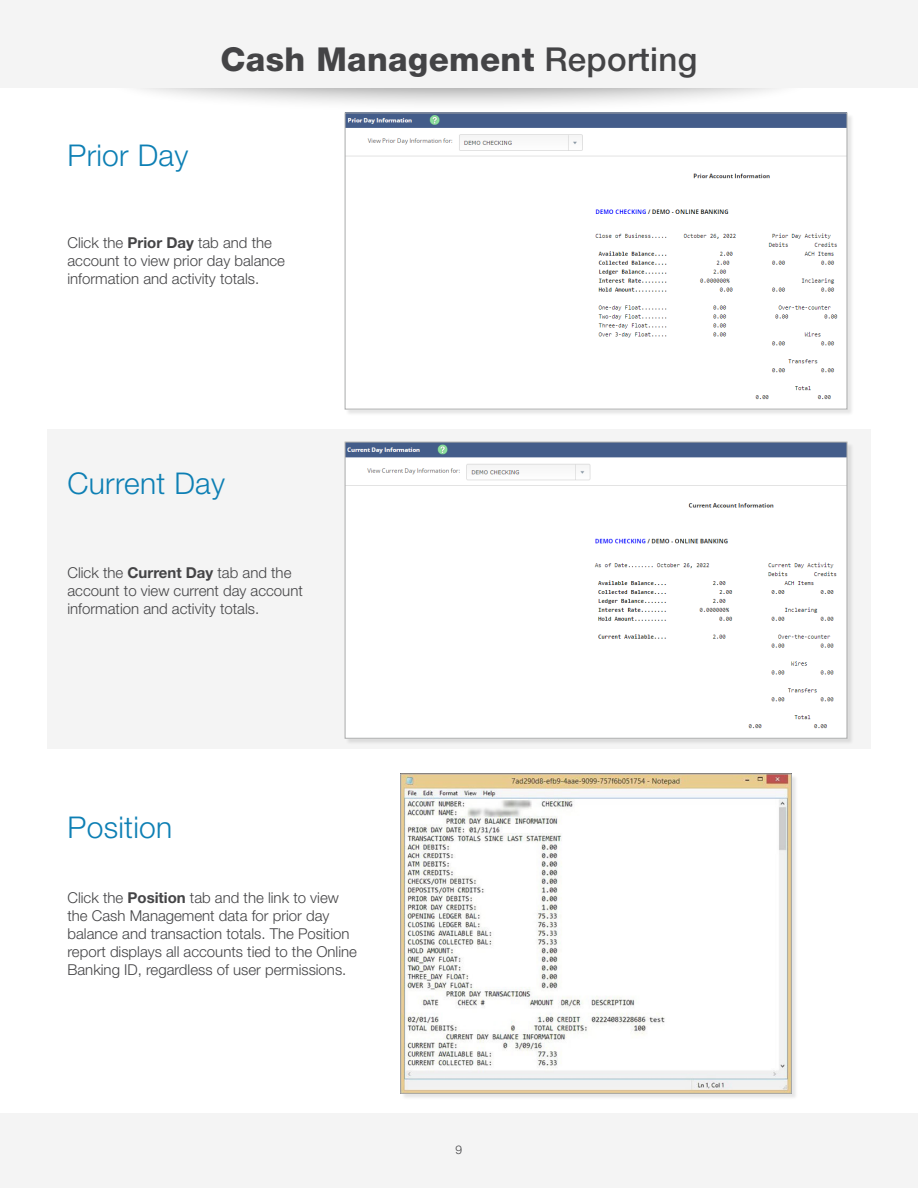
<style>
.page{position:relative;width:918px;height:1188px;background:#fff}
.page>*{position:absolute;margin:0;border:0;box-sizing:border-box;transform-origin:0 0}
.t1{font:800 33px "Helvetica Neue LT Std";letter-spacing:.01em;color:#444446}
.t2{font:300 30px "Helvetica Neue LT Std";letter-spacing:.01em;color:#0d7fb4}
.t3{font:300 15px/18px "Helvetica Neue LT Std";color:#444446}
.t4{font:300 12px "Helvetica Neue LT Std";color:#444446}
.s1{font-weight:500}
.s2{font-weight:700}
</style>
<div class="page">
<div style="left:0;top:1113px;width:918px;height:75px;background:#f4f4f4"></div>
<div style="left:98px;top:6px;width:722px;height:107px;background:#000;opacity:.4"></div>
<div style="left:0;top:0;width:918px;height:88px;background:#f4f4f4"></div>
<div style="left:47px;top:429px;width:824px;height:320px;background:#f4f4f4"></div>
<div style="left:401px;top:774px;width:397px;height:326px;background:#000;opacity:.1"></div>
<img style="left:402px;top:776px;width:388px;height:316px">
<div style="left:400px;top:774px;width:392px;height:320px;border:1px solid #a9aaaa"></div>
<div style="left:346px;top:113px;width:508px;height:303px;background:#000;opacity:.1"></div>
<img style="left:347px;top:115px;width:498px;height:292px">
<div style="left:345px;top:113px;width:502px;height:296px;border:1px solid #a9aaaa"></div>
<div style="left:346px;top:443px;width:508px;height:302px;background:#000;opacity:.1"></div>
<img style="left:347px;top:444px;width:498px;height:292px">
<div style="left:345px;top:442px;width:502px;height:296px;border:1px solid #a9aaaa"></div>
<h2 class="t2" style="left:68px;top:137px;width:122px">Prior Day</h2>
<h1 class="t1" style="left:221px;top:39px;width:478px">Cash Management <span class="s1">Reporting</span></h1>
<p class="t3" style="left:68px;top:234px;width:219px">Click the <span class="s2">Prior Day</span> tab and the account to view prior day balance information and activity totals.</p>
<h2 class="t2" style="left:68px;top:465px;width:159px">Current Day</h2>
<p class="t3" style="left:68px;top:563px;width:237px">Click the <span class="s2">Current Day</span> tab and the account to view current day account information and activity totals.</p>
<h2 class="t2" style="left:68px;top:809px;width:106px">Position</h2>
<p class="t3" style="left:68px;top:888px;width:291px">Click the <span class="s2">Position</span> tab and the link to view the Cash Management data for prior day balance and transaction totals. The Position report displays all accounts tied to the Online Banking ID, regardless of user permissions.</p>
<p class="t4" style="left:456px;top:1142px;width:8px">9</p>
</div>
